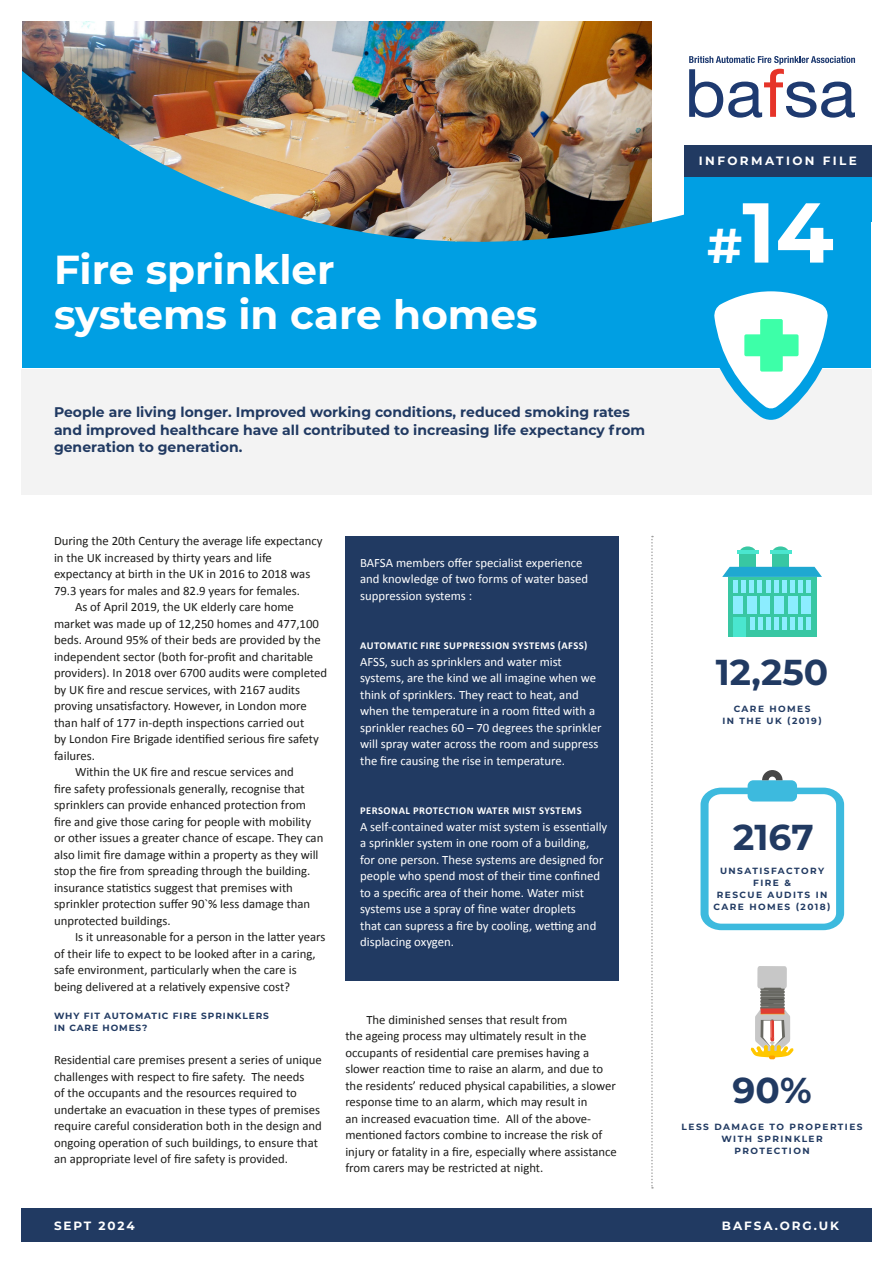
<style>
.page{position:relative;width:893px;height:1263px;background:#fff}
.page>*{position:absolute;margin:0;border:0;box-sizing:border-box;transform-origin:0 0}
.t1{font:700 84.75px "Montserrat";color:#fff}
.t2{font:700 40.5px/45px "Montserrat";color:#fff}
.t3{font:700 36px "Montserrat";color:#213a62}
.t4{font:700 13.95px/17.5px "Montserrat";color:#213a62}
.t5{font:12.75px/16.5px "Calibri";color:#1d1d1b}
.t6{font:12.75px/16.5px "Calibri";color:#fff}
.t7{font:700 12px "Montserrat";letter-spacing:.165em;color:#fff}
.t8{font:700 12px "Montserrat";letter-spacing:.2em;color:#fff}
.t9{font:700 10.5px "Calibri";letter-spacing:.05em;color:#fff}
.t10{font:700 9px/12px "Montserrat";letter-spacing:.16em;color:#213a62;text-align:center}
.t11{font:700 9px/12px "Montserrat";letter-spacing:.1em;color:#213a62}
.s1{font-size:48.9px}
</style>
<div class="page">
<img style="left:22px;top:21px;width:629px;height:31px">
<img style="left:22px;top:52px;width:849px;height:316px">
<div style="left:630px;top:236px;width:242px;height:134px;background:#009fe3"></div>
<div style="left:684px;top:169px;width:188px;height:53px;background:#009fe3"></div>
<div style="left:0;top:368px;width:893px;height:178px;background:#fff"></div>
<div style="left:21px;top:1208px;width:851px;height:34px;background:#213a62"></div>
<svg style="left:689px;top:56px;width:166px;height:62px"></svg>
<div style="left:21px;top:370px;width:851px;height:125px;background:#f3f3f3"></div>
<svg style="left:651px;top:536px;width:2px;height:652px"></svg>
<div style="left:684px;top:145px;width:188px;height:31px;background:#213a62"></div>
<div style="left:345px;top:536px;width:274px;height:444px;background:#213a62"></div>
<svg style="left:703px;top:291px;width:136px;height:129px"></svg>
<div style="left:728px;top:577px;width:88px;height:60px;background:#38c7a3"></div>
<div style="left:739px;top:552px;width:17px;height:15px;background:#38c7a3"></div>
<div style="left:772px;top:552px;width:17px;height:15px;background:#38c7a3"></div>
<svg style="left:739px;top:546px;width:17px;height:5px"></svg>
<svg style="left:772px;top:546px;width:17px;height:5px"></svg>
<hr style="left:737px;top:551px;width:21px;height:3px;background:#4ae6cf">
<hr style="left:770px;top:551px;width:21px;height:3px;background:#4ae6cf">
<div style="left:733px;top:617px;width:13px;height:20px;background:#4ae6cf"></div>
<hr style="left:750px;top:617px;width:4px;height:12px;background:#8cedff">
<div style="left:758px;top:617px;width:5px;height:12px;background:#8cedff"></div>
<div style="left:766px;top:617px;width:5px;height:12px;background:#8cedff"></div>
<div style="left:774px;top:617px;width:5px;height:12px;background:#8cedff"></div>
<div style="left:782px;top:617px;width:5px;height:12px;background:#8cedff"></div>
<div style="left:790px;top:617px;width:5px;height:12px;background:#8cedff"></div>
<div style="left:798px;top:617px;width:5px;height:12px;background:#8cedff"></div>
<div style="left:806px;top:617px;width:5px;height:12px;background:#8cedff"></div>
<div style="left:733px;top:596px;width:10px;height:17px;background:#8cedff"></div>
<div style="left:747px;top:596px;width:9px;height:17px;background:#8cedff"></div>
<div style="left:760px;top:596px;width:10px;height:17px;background:#8cedff"></div>
<div style="left:774px;top:596px;width:10px;height:17px;background:#8cedff"></div>
<div style="left:788px;top:596px;width:9px;height:17px;background:#8cedff"></div>
<div style="left:801px;top:596px;width:10px;height:17px;background:#8cedff"></div>
<div style="left:733px;top:581px;width:5px;height:12px;background:#8cedff"></div>
<div style="left:741px;top:581px;width:5px;height:12px;background:#8cedff"></div>
<div style="left:749px;top:581px;width:5px;height:12px;background:#8cedff"></div>
<div style="left:757px;top:581px;width:5px;height:12px;background:#8cedff"></div>
<hr style="left:766px;top:581px;width:4px;height:12px;background:#8cedff">
<div style="left:774px;top:581px;width:5px;height:12px;background:#8cedff"></div>
<div style="left:782px;top:581px;width:5px;height:12px;background:#8cedff"></div>
<div style="left:790px;top:581px;width:5px;height:12px;background:#8cedff"></div>
<div style="left:798px;top:581px;width:5px;height:12px;background:#8cedff"></div>
<div style="left:806px;top:581px;width:5px;height:12px;background:#8cedff"></div>
<svg style="left:722px;top:567px;width:100px;height:10px"></svg>
<svg style="left:751px;top:966px;width:42px;height:93px"></svg>
<svg style="left:700px;top:788px;width:144px;height:142px"></svg>
<div style="left:748px;top:780px;width:49px;height:21px;background:#3dbade;border-radius:6px"></div>
<svg style="left:762px;top:770px;width:20px;height:10px"></svg>
<h2 class="t2" style="left:54px;top:245px;width:485px">Fire sprinkler<br>systems in care homes</h2>
<p class="t4" style="left:54px;top:403px;width:593px">People are living longer. Improved working conditions, reduced smoking rates and improved healthcare have all contributed to increasing life expectancy from generation to generation.</p>
<p class="t5" style="left:54px;top:532px;width:270px">During the 20th Century the average life expectancy</p>
<p class="t5" style="left:54px;top:549px;width:219px">in the UK increased by thirty years and life</p>
<p class="t5" style="left:54px;top:565px;width:258px">expectancy at birth in the UK in 2016 to 2018 was</p>
<p class="t5" style="left:54px;top:582px;width:248px">79.3 years for males and 82.9 years for females.</p>
<p class="t5" style="left:75px;top:598px;width:220px">As of April 2019, the UK elderly care home</p>
<p class="t5" style="left:54px;top:615px;width:267px">market was made up of 12,250 homes and 477,100</p>
<p class="t5" style="left:54px;top:631px;width:268px">beds. Around 95% of their beds are provided by the</p>
<p class="t5" style="left:54px;top:648px;width:261px">independent sector (both for-profit and charitable</p>
<p class="t5" style="left:54px;top:664px;width:275px">providers). In 2018 over 6700 audits were completed</p>
<p class="t5" style="left:54px;top:681px;width:248px">by UK fire and rescue services, with 2167 audits</p>
<p class="t5" style="left:54px;top:697px;width:254px">proving unsatisfactory. However, in London more</p>
<p class="t5" style="left:54px;top:714px;width:252px">than half of 177 in-depth inspections carried out</p>
<p class="t5" style="left:54px;top:730px;width:266px">by London Fire Brigade identified serious fire safety</p>
<p class="t5" style="left:54px;top:747px;width:43px">failures.</p>
<p class="t5" style="left:75px;top:763px;width:220px">Within the UK fire and rescue services and</p>
<p class="t5" style="left:54px;top:780px;width:252px">fire safety professionals generally, recognise that</p>
<p class="t5" style="left:54px;top:796px;width:253px">sprinklers can provide enhanced protection from</p>
<p class="t5" style="left:54px;top:813px;width:259px">fire and give those caring for people with mobility</p>
<p class="t5" style="left:54px;top:829px;width:271px">or other issues a greater chance of escape. They can</p>
<p class="t5" style="left:54px;top:846px;width:266px">also limit fire damage within a property as they will</p>
<p class="t5" style="left:54px;top:862px;width:258px">stop the fire from spreading through the building.</p>
<p class="t5" style="left:54px;top:879px;width:240px">insurance statistics suggest that premises with</p>
<p class="t5" style="left:54px;top:895px;width:258px">sprinkler protection suffer 90`% less damage than</p>
<p class="t5" style="left:54px;top:912px;width:118px">unprotected buildings.</p>
<p class="t5" style="left:75px;top:928px;width:252px">Is it unreasonable for a person in the latter years</p>
<p class="t5" style="left:54px;top:945px;width:263px">of their life to expect to be looked after in a caring,</p>
<p class="t5" style="left:54px;top:961px;width:244px">safe environment, particularly when the care is</p>
<p class="t5" style="left:54px;top:978px;width:238px">being delivered at a relatively expensive cost?</p>
<p class="t11" style="left:54px;top:1010px;width:216px">WHY FIT AUTOMATIC FIRE SPRINKLERS<br>IN CARE HOMES?</p>
<p class="t5" style="left:54px;top:1051px;width:269px">Residential care premises present a series of unique challenges with respect to fire safety. The needs<br>of the occupants and the resources required to undertake an evacuation in these types of premises require careful consideration both in the design and ongoing operation of such buildings, to ensure that an appropriate level of fire safety is provided.</p>
<p class="t6" style="left:360px;top:554px;width:230px">BAFSA members offer specialist experience and knowledge of two forms of water based suppression systems :</p>
<p class="t9" style="left:360px;top:638px;width:229px">AUTOMATIC FIRE SUPPRESSION SYSTEMS (AFSS)</p>
<p class="t6" style="left:360px;top:653px;width:243px">AFSS, such as sprinklers and water mist systems, are the kind we all imagine when we think of sprinklers. They react to heat, and when the temperature in a room fitted with a sprinkler reaches 60 – 70 degrees the sprinkler will spray water across the room and suppress the fire causing the rise in temperature.</p>
<p class="t9" style="left:360px;top:803px;width:223px">PERSONAL PROTECTION WATER MIST SYSTEMS</p>
<p class="t6" style="left:360px;top:818px;width:249px">A self-contained water mist system is essentially a sprinkler system in one room of a building,<br>for one person. These systems are designed for people who spend most of their time confined to a specific area of their home. Water mist systems use a spray of fine water droplets<br>that can supress a fire by cooling, wetting and displacing oxygen.</p>
<p class="t5" style="left:345px;top:1011px;width:273px;text-indent:21px">The diminished senses that result from<br>the ageing process may ultimately result in the occupants of residential care premises having a slower reaction time to raise an alarm, and due to the residents’ reduced physical capabilities, a slower response time to an alarm, which may result in<br>an increased evacuation time. All of the above&shy;mentioned factors combine to increase the risk of injury or fatality in a fire, especially where assistance from carers may be restricted at night.</p>
<p class="t8" style="left:699px;top:152px;width:159px">INFORMATION FILE</p>
<h1 class="t1" style="left:707px;top:171px;width:128px"><span class="s1">#</span>14</h1>
<h3 class="t3" style="left:716px;top:646px;width:114px">12,250</h3>
<p class="t10" style="left:722px;top:703px;width:101px">CARE HOMES<br>IN THE UK (2019)</p>
<h3 class="t3" style="left:733px;top:811px;width:82px">2167</h3>
<p class="t10" style="left:714px;top:864px;width:119px">UNSATISFACTORY<br>FIRE &amp;<br>RESCUE AUDITS IN<br>CARE HOMES (2018)</p>
<h3 class="t3" style="left:733px;top:1064px;width:80px">90%</h3>
<p class="t10" style="left:682px;top:1120px;width:182px">LESS DAMAGE TO PROPERTIES<br>WITH SPRINKLER<br>PROTECTION</p>
<p class="t7" style="left:54px;top:1217px;width:82px">SEPT 2024</p>
<p class="t7" style="left:722px;top:1217px;width:118px">BAFSA.ORG.UK</p>
</div>
